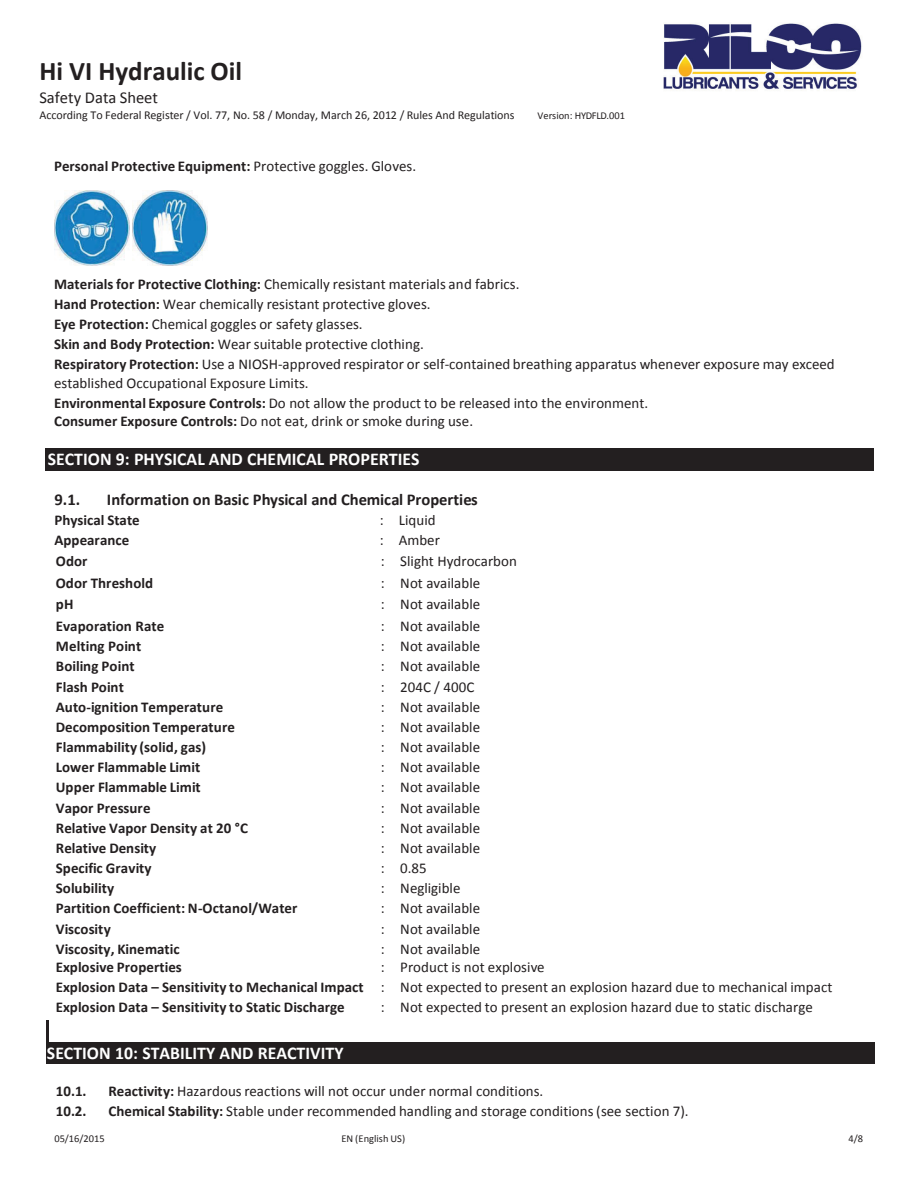
<style>
.page{position:relative;width:918px;height:1188px;background:#fff}
.page>*{position:absolute;margin:0;border:0;box-sizing:border-box;transform-origin:0 0}
.t1{font:700 27px "Calibri";color:#231f20}
.t2{font:700 18px "Calibri";color:#fff}
.t3{font:700 16.5px "Calibri";letter-spacing:-.005em;color:#231f20}
.t4{font:16.5px "Calibri";color:#231f20}
.t5{font:15px/20.1px "Calibri";color:#231f20}
.t6{font:700 15px/20.1px "Calibri";color:#231f20}
.t7{font:12px "Calibri";letter-spacing:-.005em;color:#231f20}
.t8{font:10.5px "Calibri";letter-spacing:-.005em;color:#231f20}
.s1{font-weight:400}
.s2{font-weight:700}
</style>
<div class="page">
<img style="left:54px;top:190px;width:75px;height:75px">
<img style="left:133px;top:190px;width:75px;height:75px">
<div style="left:45px;top:448px;width:829px;height:23px;background:#231f20"></div>
<hr style="left:47px;top:1021px;width:2px;height:21px;background:#231f20">
<div style="left:47px;top:1042px;width:828px;height:22px;background:#231f20"></div>
<img style="left:663px;top:23px;width:199px;height:68px">
<h1 class="t1" style="left:39px;top:52px;width:204px">Hi VI Hydraulic Oil</h1>
<p class="t4" style="left:39px;top:86px;width:120px">Safety Data Sheet</p>
<p class="t7" style="left:39px;top:106px;width:477px">According To Federal Register / Vol. 77, No. 58 / Monday, March 26, 2012 / Rules And Regulations</p>
<p class="t8" style="left:538px;top:108px;width:89px">Version: HYDFLD.001</p>
<p class="t6" style="left:54px;top:156px;width:364px">Personal Protective Equipment: <span class="s1">Protective goggles. Gloves.</span></p>
<p class="t5" style="left:54px;top:273px;width:782px"><span class="s2">Materials for Protective Clothing:</span> Chemically resistant materials and fabrics.<br><span class="s2">Hand Protection:</span> Wear chemically resistant protective gloves.<br><span class="s2">Eye Protection:</span> Chemical goggles or safety glasses.<br><span class="s2">Skin and Body Protection:</span> Wear suitable protective clothing.<br><span class="s2">Respiratory Protection:</span> Use a NIOSH-approved respirator or self-contained breathing apparatus whenever exposure may exceed</p>
<p class="t5" style="left:54px;top:372px;width:595px">established Occupational Exposure Limits.<br><span class="s2">Environmental Exposure Controls:</span> Do not allow the product to be released into the environment.</p>
<p class="t5" style="left:54px;top:411px;width:421px"><span class="s2">Consumer Exposure Controls:</span> Do not eat, drink or smoke during use.</p>
<p class="t2" style="left:48px;top:447px;width:373px">SECTION 9: PHYSICAL AND CHEMICAL PROPERTIES</p>
<p class="t3" style="left:54px;top:488px;width:27px">9.1.</p>
<p class="t3" style="left:107px;top:488px;width:372px">Information on Basic Physical and Chemical Properties</p>
<p class="t6" style="left:54px;top:509px;width:87px">Physical State</p>
<p class="t5" style="left:380px;top:509px;width:57px">: Liquid</p>
<p class="t6" style="left:54px;top:529px;width:76px">Appearance</p>
<p class="t5" style="left:380px;top:530px;width:61px">: Amber</p>
<p class="t6" style="left:56px;top:551px;width:33px">Odor</p>
<p class="t5" style="left:381px;top:551px;width:138px">: Slight Hydrocarbon</p>
<p class="t6" style="left:56px;top:572px;width:99px">Odor Threshold</p>
<p class="t5" style="left:381px;top:572px;width:101px">: Not available</p>
<p class="t6" style="left:56px;top:594px;width:19px">pH</p>
<p class="t5" style="left:381px;top:594px;width:101px">: Not available</p>
<p class="t6" style="left:56px;top:616px;width:110px">Evaporation Rate</p>
<p class="t5" style="left:381px;top:616px;width:101px">: Not available</p>
<p class="t6" style="left:56px;top:636px;width:87px">Melting Point</p>
<p class="t5" style="left:381px;top:636px;width:101px">: Not available</p>
<p class="t6" style="left:56px;top:656px;width:80px">Boiling Point</p>
<p class="t5" style="left:381px;top:656px;width:101px">: Not available</p>
<p class="t6" style="left:56px;top:676px;width:70px">Flash Point</p>
<p class="t5" style="left:381px;top:676px;width:95px">: 204C / 400C</p>
<p class="t6" style="left:56px;top:696px;width:169px">Auto-ignition Temperature</p>
<p class="t5" style="left:381px;top:696px;width:101px">: Not available</p>
<p class="t6" style="left:56px;top:716px;width:181px">Decomposition Temperature</p>
<p class="t5" style="left:381px;top:716px;width:101px">: Not available</p>
<p class="t6" style="left:56px;top:737px;width:152px">Flammability (solid, gas)</p>
<p class="t5" style="left:381px;top:737px;width:101px">: Not available</p>
<p class="t6" style="left:56px;top:756px;width:146px">Lower Flammable Limit</p>
<p class="t5" style="left:381px;top:757px;width:101px">: Not available</p>
<p class="t6" style="left:56px;top:777px;width:146px">Upper Flammable Limit</p>
<p class="t5" style="left:381px;top:777px;width:101px">: Not available</p>
<p class="t6" style="left:56px;top:797px;width:96px">Vapor Pressure</p>
<p class="t5" style="left:381px;top:797px;width:101px">: Not available</p>
<p class="t6" style="left:56px;top:817px;width:194px">Relative Vapor Density at 20 °C</p>
<p class="t5" style="left:381px;top:817px;width:101px">: Not available</p>
<p class="t6" style="left:56px;top:837px;width:102px">Relative Density</p>
<p class="t5" style="left:381px;top:837px;width:101px">: Not available</p>
<p class="t6" style="left:56px;top:857px;width:97px">Specific Gravity</p>
<p class="t5" style="left:381px;top:858px;width:47px">: 0.85</p>
<p class="t6" style="left:56px;top:878px;width:60px">Solubility</p>
<p class="t5" style="left:381px;top:878px;width:81px">: Negligible</p>
<p class="t6" style="left:56px;top:898px;width:243px">Partition Coefficient: N-Octanol/Water</p>
<p class="t5" style="left:381px;top:898px;width:101px">: Not available</p>
<p class="t6" style="left:56px;top:918px;width:56px">Viscosity</p>
<p class="t5" style="left:381px;top:918px;width:101px">: Not available</p>
<p class="t6" style="left:56px;top:938px;width:125px">Viscosity, Kinematic</p>
<p class="t5" style="left:381px;top:938px;width:101px">: Not available</p>
<p class="t6" style="left:56px;top:957px;width:128px">Explosive Properties</p>
<p class="t6" style="left:56px;top:957px;width:778px;text-indent:325px"><span class="s1">: Product is not explosive<br></span>Explosion Data – Sensitivity to Mechanical Impact <span class="s1">: Not expected to present an explosion hazard due to mechanical impact<br></span>Explosion Data – Sensitivity to Static Discharge</p>
<p class="t5" style="left:381px;top:997px;width:433px">: Not expected to present an explosion hazard due to static discharge</p>
<p class="t2" style="left:47px;top:1040px;width:298px">SECTION 10: STABILITY AND REACTIVITY</p>
<p class="t6" style="left:56px;top:1081px;width:32px">10.1.</p>
<p class="t5" style="left:108px;top:1081px;width:436px"><span class="s2">Reactivity:</span> Hazardous reactions will not occur under normal conditions.</p>
<p class="t6" style="left:56px;top:1101px;width:32px">10.2.</p>
<p class="t5" style="left:108px;top:1101px;width:582px"><span class="s2">Chemical Stability:</span> Stable under recommended handling and storage conditions (see section 7).</p>
<p class="t8" style="left:54px;top:1132px;width:52px">05/16/2015</p>
<p class="t8" style="left:341px;top:1132px;width:65px">EN (English US)</p>
<p class="t8" style="left:849px;top:1132px;width:16px">4/8</p>
</div>
